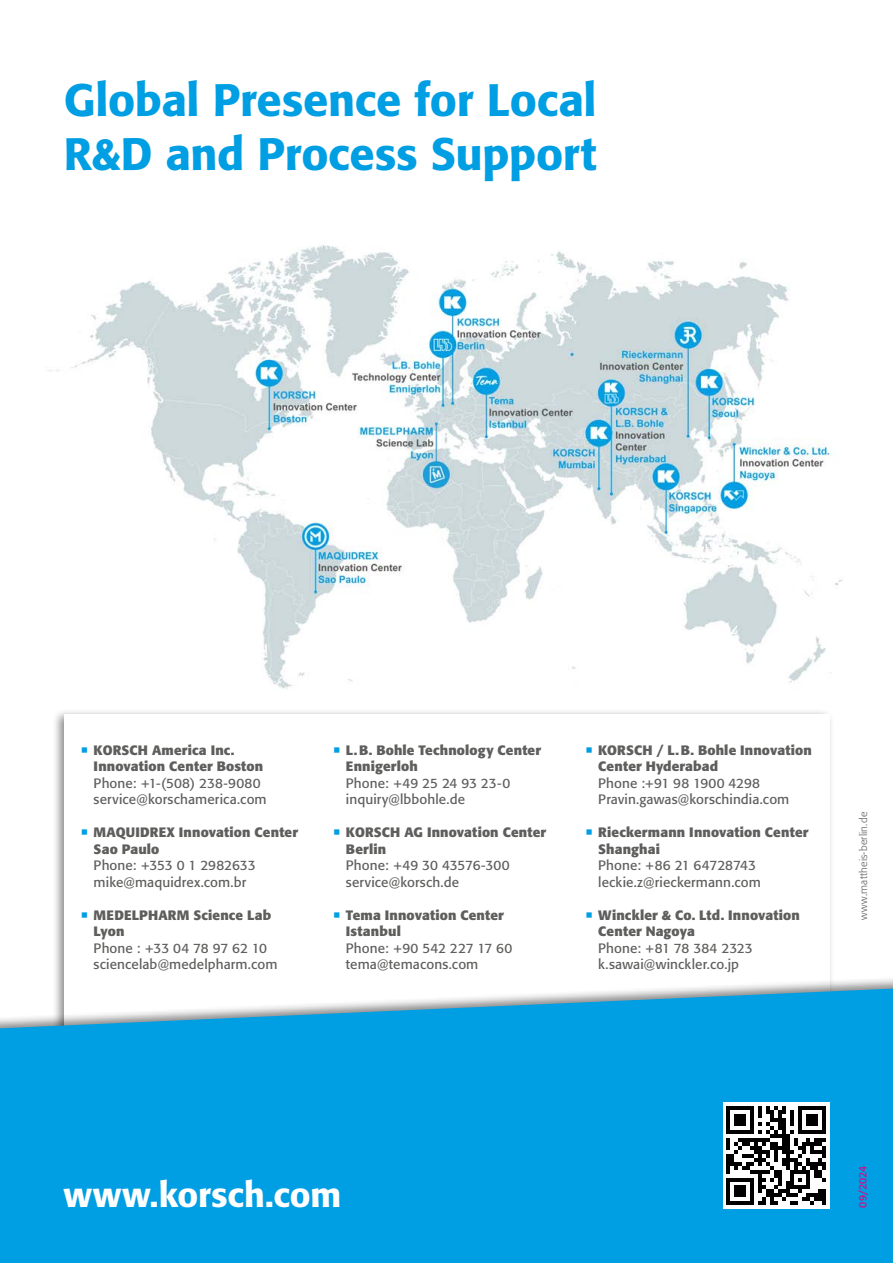
<style>
.page{position:relative;width:893px;height:1263px;background:#fff}
.page>*{position:absolute;margin:0;border:0;box-sizing:border-box;transform-origin:0 0}
.t1{font:500 45px/54px "Formata Pro";letter-spacing:-.005em;color:#009ee3}
.t2{font:500 34.5px "Formata Pro";color:#fff}
.t3{font:13.5px/16.5px "Formata Pro";letter-spacing:.01em;color:#5e5e5d}
.t4{font:700 13.5px/16.5px "Formata Pro";letter-spacing:.01em;color:#5e5e5d}
.t5{font:300 10.5px "Formata Pro";letter-spacing:.02em;color:#5e5e5d}
.t6{font:10.5px "Formata Pro";letter-spacing:.01em;color:#e5007d}
</style>
<div class="page">
<img style="left:48px;top:245px;width:794px;height:444px">
<div style="left:52px;top:708px;width:782px;height:413px;background:#000;opacity:.45"></div>
<div style="left:64px;top:714px;width:765px;height:396px;background:#fff"></div>
<div style="left:0;top:932px;width:893px;height:331px;background:#fff"></div>
<svg style="left:0;top:988px;width:893px;height:275px;background:#12a3e3"></svg>
<div style="left:723px;top:1103px;width:106px;height:106px;background:#fff"></div>
<svg style="left:726px;top:1106px;width:100px;height:99px"></svg>
<h1 class="t1" style="left:64px;top:73px;width:535px">Global Presence for Local<br>R&amp;D and Process Support</h1>
<p class="t4" style="left:94px;top:742px;width:171px">KORSCH America Inc.<br>Innovation Center Boston</p>
<p class="t3" style="left:94px;top:775px;width:175px">Phone: +1-(508) 238-9080 service@korschamerica.com</p>
<p class="t4" style="left:94px;top:824px;width:206px">MAQUIDREX Innovation Center<br>Sao Paulo</p>
<p class="t3" style="left:94px;top:857px;width:163px">Phone: +353 0 1 2982633 mike@maquidrex.com.br</p>
<p class="t4" style="left:94px;top:906px;width:179px">MEDELPHARM Science Lab<br>Lyon</p>
<p class="t3" style="left:94px;top:939px;width:185px">Phone : +33 04 78 97 62 10 sciencelab@medelpharm.com</p>
<p class="t4" style="left:346px;top:741px;width:197px">L.B. Bohle Technology Center<br>Ennigerloh</p>
<p class="t3" style="left:346px;top:774px;width:166px">Phone: +49 25 24 93 23-0 inquiry@lbbohle.de</p>
<p class="t4" style="left:346px;top:824px;width:202px">KORSCH AG Innovation Center<br>Berlin</p>
<p class="t3" style="left:346px;top:857px;width:165px">Phone: +49 30 43576-300 service@korsch.de</p>
<p class="t4" style="left:346px;top:906px;width:159px">Tema Innovation Center<br>Istanbul</p>
<p class="t3" style="left:346px;top:939px;width:168px">Phone: +90 542 227 17 60 tema@temacons.com</p>
<p class="t4" style="left:598px;top:741px;width:215px">KORSCH / L.B. Bohle Innovation<br>Center Hyderabad</p>
<p class="t3" style="left:598px;top:774px;width:193px">Phone :+91 98 1900 4298<br>Pravin.gawas@korschindia.com</p>
<p class="t4" style="left:598px;top:824px;width:212px">Rieckermann Innovation Center<br>Shanghai</p>
<p class="t3" style="left:598px;top:857px;width:164px">Phone: +86 21 64728743 leckie.z@rieckermann.com</p>
<p class="t4" style="left:598px;top:906px;width:203px">Winckler &amp; Co. Ltd. Innovation<br>Center Nagoya</p>
<p class="t3" style="left:598px;top:939px;width:156px">Phone: +81 78 384 2323 k.sawai@winckler.co.jp</p>
<p class="t5" style="left:857px;top:920px;width:109px;rotate:-90deg">www.mattheis-berlin.de</p>
<h2 class="t2" style="left:64px;top:1172px;width:279px">www.korsch.com</h2>
<p class="t6" style="left:856px;top:1208px;width:44px;rotate:-90deg">09/2024</p>
</div>
